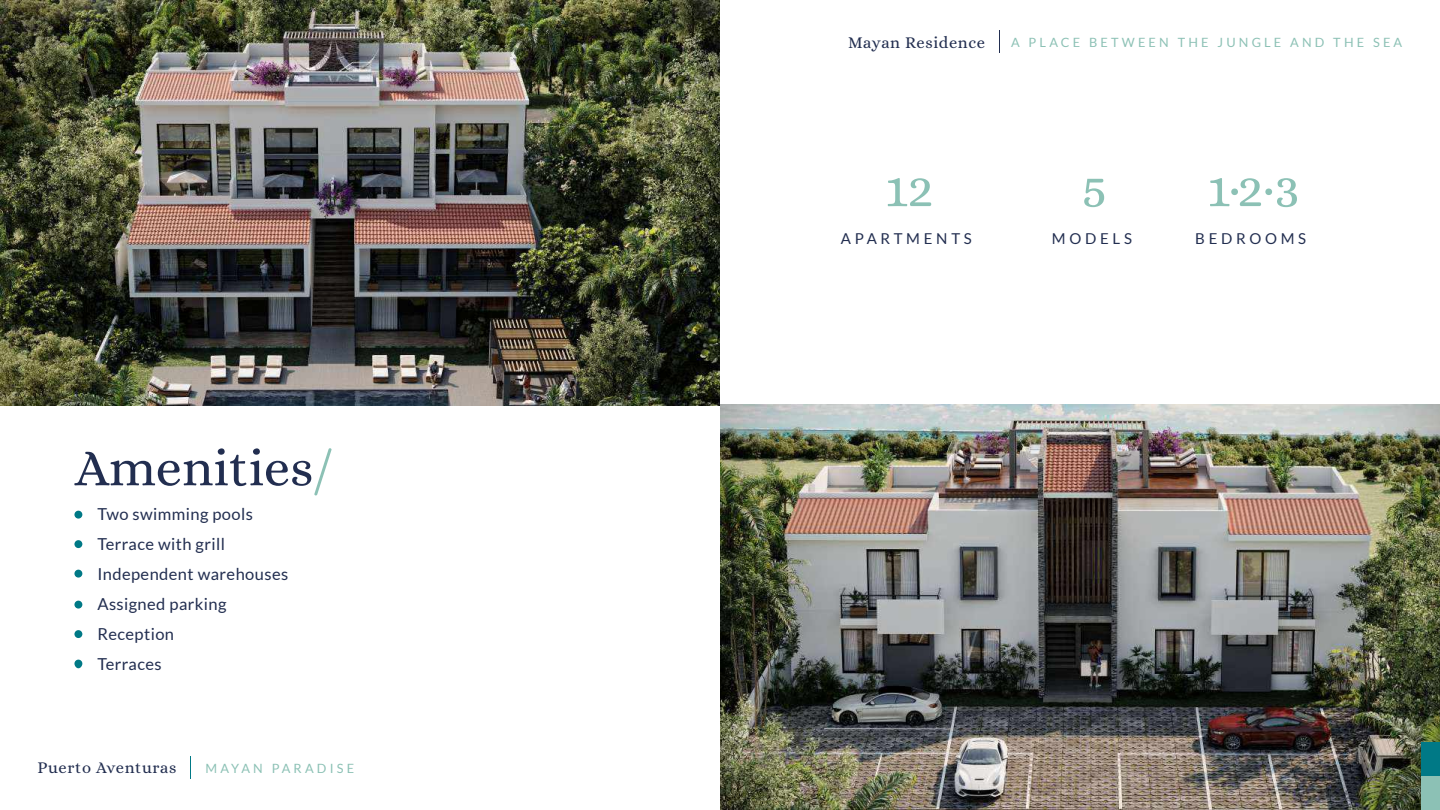
<style>
.page{position:relative;width:1440px;height:810px;background:#fff}
.page>*{position:absolute;margin:0;border:0;box-sizing:border-box;transform-origin:0 0}
.t1{font:52.5px "Alice";color:#222e50}
.t2{font:52.5px "Alice";color:#8cc1b5}
.t3{font:16.5px/30px "Lato";letter-spacing:.025em;color:#222e50}
.t4{font:16.5px "Alice";letter-spacing:.04em;color:#222e50}
.t5{font:15px "Lato";letter-spacing:.25em;color:#222e50}
.t6{font:12.75px "Lato";letter-spacing:.25em;color:#8cc1b5}
.s1{color:#8cc1b5}
</style>
<div class="page">
<img style="left:0;top:1px;width:720px;height:404px">
<img style="left:720px;top:405px;width:720px;height:405px">
<div style="left:74px;top:511px;width:8px;height:8px;background:#007986;border-radius:50%"></div>
<div style="left:74px;top:540px;width:8px;height:8px;background:#007986;border-radius:50%"></div>
<div style="left:74px;top:570px;width:8px;height:8px;background:#007986;border-radius:50%"></div>
<div style="left:74px;top:601px;width:8px;height:8px;background:#007986;border-radius:50%"></div>
<div style="left:74px;top:630px;width:8px;height:8px;background:#007986;border-radius:50%"></div>
<div style="left:74px;top:660px;width:8px;height:8px;background:#007986;border-radius:50%"></div>
<svg style="left:190px;top:757px;width:1px;height:22px"></svg>
<svg style="left:999px;top:31px;width:1px;height:22px"></svg>
<div style="left:1421px;top:742px;width:19px;height:34px;background:#007986"></div>
<div style="left:1421px;top:776px;width:19px;height:34px;background:#8cc1b5"></div>
<h1 class="t1" style="left:75px;top:437px;width:260px">Amenities<span class="s1">/</span></h1>
<p class="t3" style="left:97px;top:498px;width:192px">Two swimming pools<br>Terrace with grill<br>Independent warehouses<br>Assigned parking<br>Reception<br>Terraces</p>
<p class="t4" style="left:38px;top:758px;width:140px">Puerto Aventuras</p>
<p class="t6" style="left:205px;top:760px;width:150px">MAYAN PARADISE</p>
<p class="t4" style="left:848px;top:33px;width:138px">Mayan Residence</p>
<p class="t6" style="left:1011px;top:34px;width:393px">A PLACE BETWEEN THE JUNGLE AND THE SEA</p>
<h1 class="t2" style="left:885px;top:158px;width:50px">12</h1>
<h1 class="t2" style="left:1082px;top:158px;width:27px">5</h1>
<p class="t5" style="left:841px;top:230px;width:133px">APARTMENTS</p>
<p class="t5" style="left:1052px;top:230px;width:82px">MODELS</p>
<h1 class="t2" style="left:1207px;top:158px;width:94px">1·2·3</h1>
<p class="t5" style="left:1195px;top:230px;width:112px">BEDROOMS</p>
</div>
